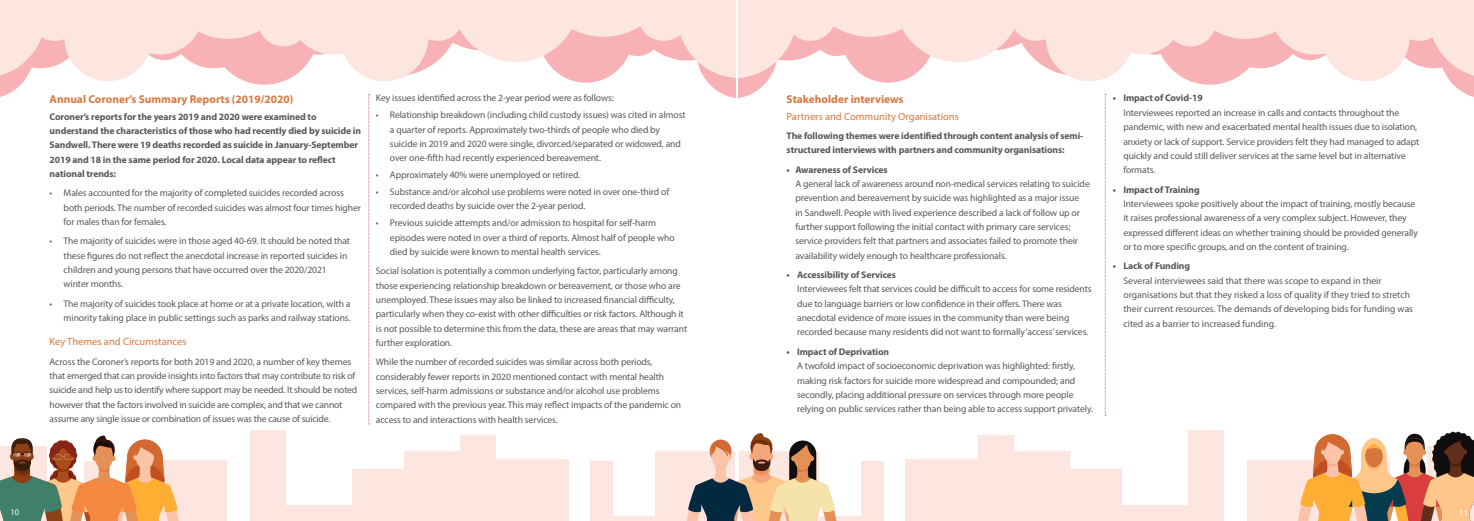
<style>
.page{position:relative;width:1474px;height:521px;background:#fff}
.page>*{position:absolute;margin:0;border:0;box-sizing:border-box;transform-origin:0 0}
.t1{font:700 11.38px "Myriad Pro";color:#d97840}
.t2{font:10.5px "Myriad Pro";color:#d97840}
.t3{font:9.62px/14.3px "Myriad Pro";letter-spacing:-.01em;color:#57585a}
.t4{font:700 9.62px/14.3px "Myriad Pro";letter-spacing:-.01em;color:#57585a}
.t5{font:8.75px "Myriad Pro";color:#fff}
</style>
<div class="page">
<svg style="left:738px;top:81px;width:735px;height:18px"></svg>
<svg style="left:738px;top:8px;width:735px;height:73px;fill:#fde6e0"></svg>
<div style="left:738px;top:0;width:735px;height:8px;background:#fde6e0"></div>
<div style="left:905px;top:460px;width:80px;height:61px;background:#fde6e0"></div>
<div style="left:1247px;top:460px;width:79px;height:61px;background:#fde6e0"></div>
<div style="left:1113px;top:505px;width:80px;height:16px;background:#fde6e0"></div>
<div style="left:1065px;top:469px;width:56px;height:52px;background:#fde6e0"></div>
<hr style="left:807px;top:517px;width:56px;height:4px;background:#fde6e0">
<div style="left:1013px;top:451px;width:56px;height:70px;background:#fde6e0"></div>
<div style="left:861px;top:461px;width:23px;height:60px;background:#fde6e0"></div>
<div style="left:1188px;top:430px;width:36px;height:91px;background:#fde6e0"></div>
<div style="left:978px;top:435px;width:35px;height:86px;background:#fde6e0"></div>
<svg style="left:0;top:81px;width:735px;height:17px"></svg>
<svg style="left:0;top:8px;width:735px;height:73px;fill:#fde6e0"></svg>
<div style="left:0;top:0;width:735px;height:8px;background:#fde6e0"></div>
<div style="left:489px;top:460px;width:79px;height:61px;background:#fde6e0"></div>
<div style="left:147px;top:460px;width:80px;height:61px;background:#fde6e0"></div>
<div style="left:281px;top:505px;width:79px;height:16px;background:#fde6e0"></div>
<div style="left:353px;top:469px;width:56px;height:52px;background:#fde6e0"></div>
<div style="left:655px;top:451px;width:79px;height:70px;background:#fde6e0"></div>
<hr style="left:610px;top:517px;width:56px;height:4px;background:#fde6e0">
<div style="left:404px;top:451px;width:56px;height:70px;background:#fde6e0"></div>
<div style="left:590px;top:461px;width:22px;height:60px;background:#fde6e0"></div>
<div style="left:250px;top:430px;width:35px;height:91px;background:#fde6e0"></div>
<div style="left:460px;top:435px;width:36px;height:86px;background:#fde6e0"></div>
<svg style="left:0;top:435px;width:179px;height:86px"></svg>
<svg style="left:1298px;top:431px;width:175px;height:90px"></svg>
<svg style="left:687px;top:433px;width:151px;height:88px"></svg>
<svg style="left:368px;top:94px;width:2px;height:330px"></svg>
<svg style="left:1104px;top:94px;width:2px;height:322px"></svg>
<p class="t1" style="left:50px;top:92px;width:245px">Annual Coroner’s Summary Reports (2019/2020)</p>
<p class="t4" style="left:50px;top:109px;width:313px">Coroner’s reports for the years 2019 and 2020 were examined to understand the characteristics of those who had recently died by suicide in Sandwell. There were 19 deaths recorded as suicide in January-September 2019 and 18 in the same period for 2020. Local data appear to reflect national trends:</p>
<p class="t3" style="left:64px;top:186px;width:299px;text-indent:-14px">• Males accounted for the majority of completed suicides recorded across both periods. The number of recorded suicides was almost four times higher for males than for females.</p>
<p class="t3" style="left:64px;top:234px;width:288px;text-indent:-14px">• The majority of suicides were in those aged 40-69. It should be noted that these figures do not reflect the anecdotal increase in reported suicides in children and young persons that have occurred over the 2020/2021 winter months.</p>
<p class="t3" style="left:50px;top:296px;width:302px;text-align:right">• The majority of suicides took place at home or at a private location, with a minority taking place in public settings such as parks and railway stations.</p>
<p class="t2" style="left:50px;top:335px;width:139px">Key Themes and Circumstances</p>
<p class="t3" style="left:50px;top:354px;width:309px">Across the Coroner’s reports for both 2019 and 2020, a number of key themes that emerged that can provide insights into factors that may contribute to risk of suicide and help us to identify where support may be needed. It should be noted however that the factors involved in suicide are complex, and that we cannot assume any single issue or combination of issues was the cause of suicide.</p>
<p class="t3" style="left:376px;top:91px;width:239px">Key issues identified across the 2-year period were as follows:</p>
<p class="t3" style="left:390px;top:108px;width:297px;text-indent:-14px">• Relationship breakdown (including child custody issues) was cited in almost a quarter of reports. Approximately two-thirds of people who died by suicide in 2019 and 2020 were single, divorced/separated or widowed, and over one-fifth had recently experienced bereavement.</p>
<p class="t3" style="left:376px;top:168px;width:206px">• Approximately 40% were unemployed or retired.</p>
<p class="t3" style="left:390px;top:184px;width:281px;text-indent:-14px">• Substance and/or alcohol use problems were noted in over one-third of recorded deaths by suicide over the 2-year period.</p>
<p class="t3" style="left:390px;top:216px;width:286px;text-indent:-14px">• Previous suicide attempts and/or admission to hospital for self-harm episodes were noted in over a third of reports. Almost half of people who died by suicide were known to mental health services.</p>
<p class="t3" style="left:376px;top:264px;width:313px">Social isolation is potentially a common underlying factor, particularly among those experiencing relationship breakdown or bereavement, or those who are unemployed. These issues may also be linked to increased financial difficulty, particularly when they co-exist with other difficulties or risk factors. Although it is not possible to determine this from the data, these are areas that may warrant further exploration.</p>
<p class="t3" style="left:376px;top:355px;width:307px">While the number of recorded suicides was similar across both periods, considerably fewer reports in 2020 mentioned contact with mental health services, self-harm admissions or substance and/or alcohol use problems compared with the previous year. This may reflect impacts of the pandemic on access to and interactions with health services.</p>
<p class="t1" style="left:786px;top:92px;width:118px">Stakeholder interviews</p>
<p class="t2" style="left:786px;top:110px;width:174px">Partners and Community Organisations</p>
<p class="t4" style="left:786px;top:128px;width:298px">The following themes were identified through content analysis of semi&shy;structured interviews with partners and community organisations:</p>
<p class="t4" style="left:786px;top:162px;width:103px">• Awareness of Services</p>
<p class="t3" style="left:795px;top:176px;width:296px">A general lack of awareness around non-medical services relating to suicide prevention and bereavement by suicide was highlighted as a major issue<br>in Sandwell. People with lived experience described a lack of follow up or further support following the initial contact with primary care services; service providers felt that partners and associates failed to promote their availability widely enough to healthcare professionals.</p>
<p class="t4" style="left:786px;top:267px;width:111px">• Accessibility of Services</p>
<p class="t3" style="left:797px;top:282px;width:296px">Interviewees felt that services could be difficult to access for some residents due to language barriers or low confidence in their offers. There was anecdotal evidence of more issues in the community than were being recorded because many residents did not want to formally ‘access’ services.</p>
<p class="t4" style="left:786px;top:344px;width:104px">• Impact of Deprivation</p>
<p class="t3" style="left:797px;top:359px;width:297px">A twofold impact of socioeconomic deprivation was highlighted: firstly, making risk factors for suicide more widespread and compounded; and secondly, placing additional pressure on services through more people relying on public services rather than being able to access support privately.</p>
<p class="t4" style="left:1112px;top:91px;width:91px">• Impact of Covid-19</p>
<p class="t3" style="left:1123px;top:105px;width:297px">Interviewees reported an increase in calls and contacts throughout the pandemic, with new and exacerbated mental health issues due to isolation, anxiety or lack of support. Service providers felt they had managed to adapt quickly and could still deliver services at the same level but in alternative formats.</p>
<p class="t4" style="left:1112px;top:182px;width:88px">• Impact of Training</p>
<p class="t3" style="left:1123px;top:196px;width:296px">Interviewees spoke positively about the impact of training, mostly because it raises professional awareness of a very complex subject. However, they expressed different ideas on whether training should be provided generally or to more specific groups, and on the content of training.</p>
<p class="t4" style="left:1112px;top:259px;width:79px">• Lack of Funding</p>
<p class="t3" style="left:1123px;top:273px;width:291px">Several interviewees said that there was scope to expand in their organisations but that they risked a loss of quality if they tried to stretch their current resources. The demands of developing bids for funding was cited as a barrier to increased funding.</p>
<p class="t5" style="left:10px;top:506px;width:10px">10</p>
<p class="t5" style="left:1459px;top:507px;width:10px">11</p>
</div>
